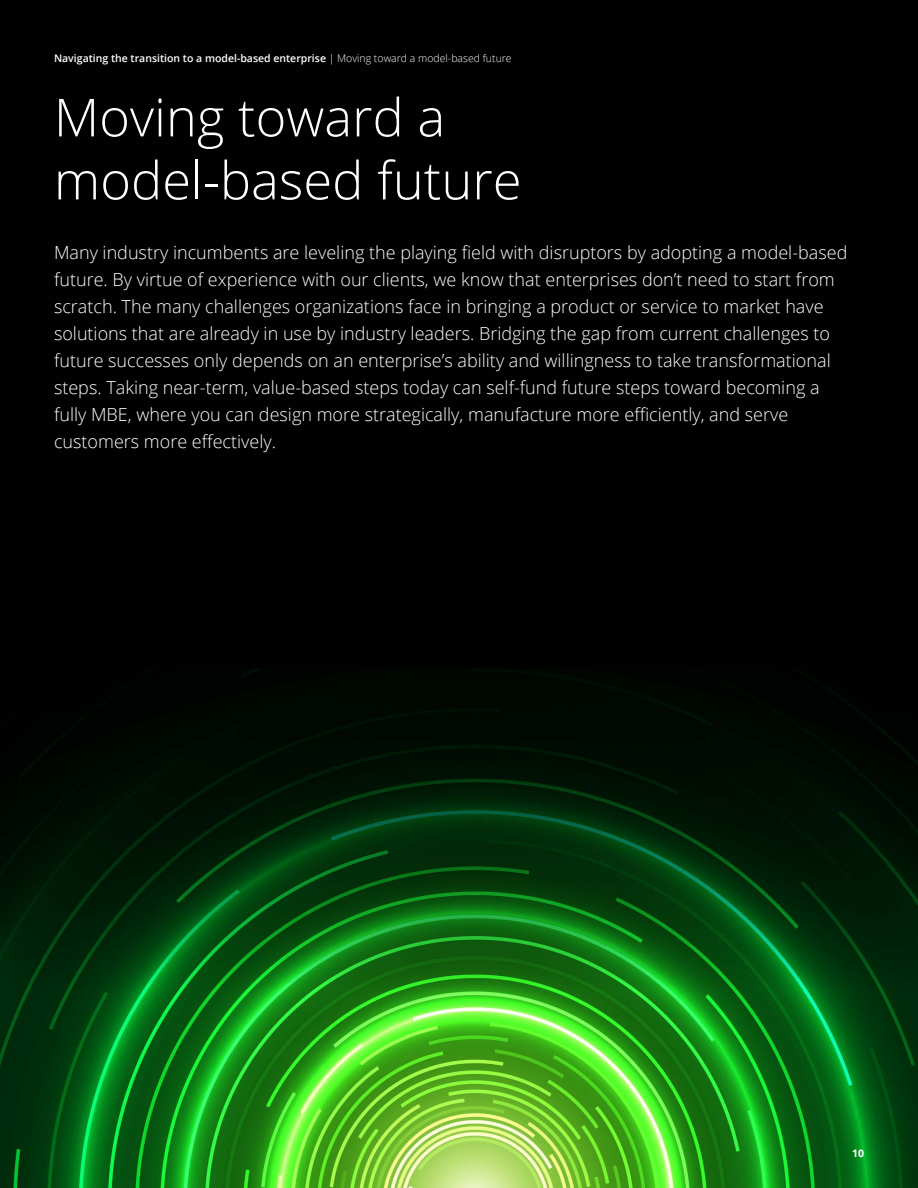
<style>
.page{position:relative;width:918px;height:1188px;background:#fff}
.page>*{position:absolute;margin:0;border:0;box-sizing:border-box;transform-origin:0 0}
.t1{font:300 52.5px/63px "Open Sans";color:#fff}
.t2{font:300 18px/27px "Open Sans";color:#fff}
.t3{font:600 10.5px "Open Sans";color:#fff}
.t4{font:700 10.5px "Open Sans";color:#fff}
.s1{font-weight:300}
</style>
<div class="page">
<img style="left:0;top:0;width:918px;height:1188px">
<p class="t3" style="left:54px;top:51px;width:459px">Navigating the transition to a model-based enterprise <span class="s1">| Moving toward a model-based future</span></p>
<h1 class="t1" style="left:54px;top:84px;width:469px">Moving toward a model-based future</h1>
<p class="t2" style="left:54px;top:238px;width:795px">Many industry incumbents are leveling the playing field with disruptors by adopting a model-based future. By virtue of experience with our clients, we know that enterprises don’t need to start from scratch. The many challenges organizations face in bringing a product or service to market have solutions that are already in use by industry leaders. Bridging the gap from current challenges to future successes only depends on an enterprise’s ability and willingness to take transformational steps. Taking near-term, value-based steps today can self-fund future steps toward becoming a fully MBE, where you can design more strategically, manufacture more efficiently, and serve customers more effectively.</p>
<p class="t4" style="left:852px;top:1146px;width:13px">10</p>
</div>
